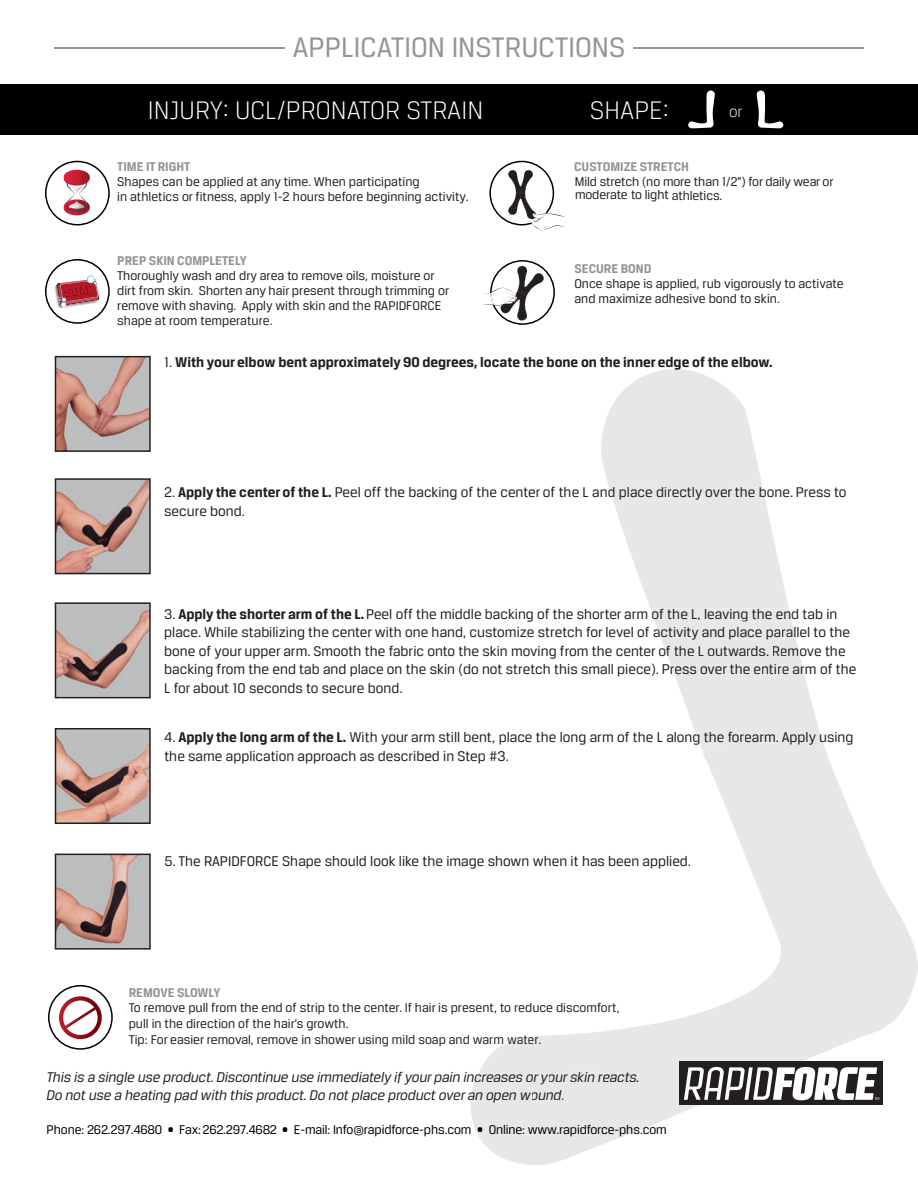
<style>
.page{position:relative;width:918px;height:1188px;background:#fff}
.page>*{position:absolute;margin:0;border:0;box-sizing:border-box;transform-origin:0 0}
.t1{font:30px "Breuer Text";color:#939598}
.t2{font:300 27px "Breuer Text";color:#fff}
.t3{font:300 16.5px "Breuer Text";color:#fff}
.t4{font:15px/18.6px "Breuer Text";color:#231f20}
.t5{font:italic 15px/18px "Breuer Text";letter-spacing:-.01em;color:#231f20}
.t6{font:700 15px "Breuer Text";color:#231f20}
.t7{font:13.5px/15px "Breuer Text";color:#231f20}
.t8{font:13.5px "Breuer Text";letter-spacing:-.01em;color:#000}
.t9{font:700 13.5px "Breuer Text";color:#939598}
.s1{font-weight:400}
.s2{font-weight:700}
</style>
<div class="page">
<div style="left:48px;top:985px;width:65px;height:65px;border:2px solid #000;border-radius:50%"></div>
<svg style="left:59px;top:996px;width:43px;height:43px"></svg>
<div style="left:45px;top:161px;width:65px;height:64px;border:2px solid #000;border-radius:50%"></div>
<svg style="left:64px;top:170px;width:26px;height:44px"></svg>
<svg style="left:489px;top:161px;width:76px;height:70px"></svg>
<svg style="left:483px;top:260px;width:72px;height:65px"></svg>
<div style="left:45px;top:259px;width:65px;height:65px;border:2px solid #000;border-radius:50%"></div>
<img style="left:54px;top:288px;width:9px;height:21px">
<svg style="left:57px;top:275px;width:42px;height:33px"></svg>
<img style="left:58px;top:359px;width:90px;height:90px">
<div style="left:55px;top:356px;width:96px;height:96px;border:2px solid #231f20"></div>
<img style="left:58px;top:481px;width:90px;height:90px">
<div style="left:55px;top:478px;width:96px;height:96px;border:2px solid #231f20"></div>
<img style="left:58px;top:605px;width:90px;height:90px">
<div style="left:55px;top:602px;width:96px;height:96px;border:2px solid #231f20"></div>
<div style="left:0;top:85px;width:918px;height:50px;background:#000"></div>
<img style="left:58px;top:732px;width:90px;height:89px">
<div style="left:55px;top:728px;width:96px;height:96px;border:2px solid #231f20"></div>
<img style="left:58px;top:857px;width:90px;height:90px">
<div style="left:55px;top:854px;width:96px;height:96px;border:2px solid #231f20"></div>
<svg style="left:471px;top:370px;width:447px;height:795px"></svg>
<svg style="left:474px;top:1072px;width:7px;height:10px"></svg>
<div style="left:482px;top:1074px;width:5px;height:8px;background:#e6e7e9"></div>
<div style="left:487px;top:1074px;width:6px;height:8px;background:#e6e7e9"></div>
<div style="left:494px;top:1074px;width:7px;height:8px;background:#e6e7e9"></div>
<div style="left:501px;top:1074px;width:21px;height:8px;background:#e6e7e9"></div>
<div style="left:523px;top:1074px;width:10px;height:8px;background:#e6e7e9"></div>
<svg style="left:534px;top:1072px;width:61px;height:12px"></svg>
<div style="left:598px;top:1074px;width:5px;height:8px;background:#e6e7e9"></div>
<div style="left:603px;top:1074px;width:21px;height:8px;background:#e6e7e9"></div>
<hr style="left:626px;top:1072px;width:4px;height:10px;background:#e6e7e9">
<div style="left:630px;top:1074px;width:6px;height:8px;background:#e6e7e9"></div>
<svg style="left:471px;top:1092px;width:4px;height:8px"></svg>
<div style="left:476px;top:1092px;width:6px;height:8px;background:#e6e7e9"></div>
<div style="left:483px;top:1092px;width:18px;height:10px;background:#e6e7e9"></div>
<div style="left:502px;top:1092px;width:14px;height:8px;background:#e6e7e9"></div>
<div style="left:521px;top:1092px;width:10px;height:8px;background:#e6e7e9"></div>
<svg style="left:531px;top:1092px;width:7px;height:8px"></svg>
<div style="left:539px;top:1092px;width:7px;height:8px;background:#e6e7e9"></div>
<svg style="left:546px;top:1090px;width:17px;height:10px"></svg>
<svg style="left:507px;top:1037px;width:33px;height:7px"></svg>
<svg style="left:666px;top:369px;width:18px;height:1px"></svg>
<svg style="left:609px;top:487px;width:62px;height:13px"></svg>
<div style="left:673px;top:487px;width:21px;height:11px;background:#e6e7e9"></div>
<div style="left:695px;top:490px;width:7px;height:10px;background:#e6e7e9"></div>
<div style="left:706px;top:490px;width:6px;height:8px;background:#e6e7e9"></div>
<div style="left:713px;top:490px;width:7px;height:7px;background:#e6e7e9"></div>
<div style="left:721px;top:490px;width:6px;height:8px;background:#e6e7e9"></div>
<svg style="left:729px;top:487px;width:36px;height:11px"></svg>
<svg style="left:650px;top:608px;width:64px;height:12px"></svg>
<div style="left:715px;top:611px;width:6px;height:8px;background:#e6e7e9"></div>
<svg style="left:723px;top:609px;width:69px;height:12px"></svg>
<div style="left:657px;top:627px;width:139px;height:13px;background:#e6e7e9"></div>
<svg style="left:664px;top:646px;width:63px;height:10px"></svg>
<div style="left:729px;top:648px;width:10px;height:8px;background:#e6e7e9"></div>
<div style="left:739px;top:648px;width:6px;height:8px;background:#e6e7e9"></div>
<svg style="left:747px;top:648px;width:3px;height:8px"></svg>
<div style="left:751px;top:646px;width:14px;height:10px;background:#e6e7e9"></div>
<div style="left:773px;top:646px;width:7px;height:10px;background:#e6e7e9"></div>
<svg style="left:781px;top:648px;width:17px;height:8px"></svg>
<svg style="left:671px;top:665px;width:3px;height:9px"></svg>
<div style="left:675px;top:667px;width:22px;height:8px;background:#e6e7e9"></div>
<div style="left:701px;top:667px;width:6px;height:8px;background:#e6e7e9"></div>
<div style="left:708px;top:667px;width:7px;height:7px;background:#e6e7e9"></div>
<div style="left:716px;top:667px;width:6px;height:8px;background:#e6e7e9"></div>
<svg style="left:723px;top:664px;width:38px;height:11px"></svg>
<div style="left:762px;top:667px;width:6px;height:7px;background:#e6e7e9"></div>
<div style="left:769px;top:664px;width:7px;height:11px;background:#e6e7e9"></div>
<svg style="left:778px;top:664px;width:27px;height:11px"></svg>
<svg style="left:695px;top:732px;width:29px;height:13px"></svg>
<hr style="left:728px;top:732px;width:4px;height:10px;background:#e6e7e9">
<div style="left:733px;top:735px;width:6px;height:7px;background:#e6e7e9"></div>
<svg style="left:741px;top:735px;width:3px;height:7px"></svg>
<div style="left:745px;top:735px;width:30px;height:7px;background:#e6e7e9"></div>
<div style="left:779px;top:732px;width:29px;height:13px;background:#e6e7e9"></div>
<div style="left:809px;top:735px;width:7px;height:10px;background:#e6e7e9"></div>
<svg style="left:816px;top:732px;width:8px;height:13px"></svg>
<svg style="left:688px;top:90px;width:27px;height:38px"></svg>
<svg style="left:757px;top:90px;width:27px;height:38px"></svg>
<hr style="left:54px;top:47px;width:230px;height:2px;background:#939598">
<hr style="left:633px;top:47px;width:230px;height:2px;background:#939598">
<div style="left:679px;top:1061px;width:204px;height:44px;background:#231f20"></div>
<svg style="left:684px;top:1067px;width:195px;height:33px"></svg>
<h1 class="t1" style="left:293px;top:31px;width:334px">APPLICATION INSTRUCTIONS</h1>
<h2 class="t2" style="left:148px;top:96px;width:337px">INJURY: UCL/PRONATOR STRAIN</h2>
<h2 class="t2" style="left:590px;top:96px;width:80px">SHAPE:</h2>
<p class="t3" style="left:729px;top:103px;width:15px">or</p>
<p class="t9" style="left:117px;top:159px;width:75px">TIME IT RIGHT</p>
<p class="t9" style="left:574px;top:159px;width:116px">CUSTOMIZE STRETCH</p>
<p class="t7" style="left:117px;top:174px;width:353px">Shapes can be applied at any time. When participating<br>in athletics or fitness, apply 1-2 hours before beginning activity.</p>
<p class="t9" style="left:117px;top:253px;width:131px">PREP SKIN COMPLETELY</p>
<p class="t7" style="left:117px;top:268px;width:334px">Thoroughly wash and dry area to remove oils, moisture or dirt from skin. Shorten any hair present through trimming or remove with shaving. Apply with skin and the RAPIDFORCE shape at room temperature.</p>
<p class="t7" style="left:575px;top:175px;width:260px;line-height:13.5px">Mild stretch (no more than 1/2”) for daily wear or moderate to light athletics.</p>
<p class="t9" style="left:574px;top:261px;width:79px">SECURE BOND</p>
<p class="t7" style="left:574px;top:276px;width:271px">Once shape is applied, rub vigorously to activate and maximize adhesive bond to skin.</p>
<p class="t6" style="left:164px;top:354px;width:610px"><span class="s1">1.</span> With your elbow bent approximately 90 degrees, locate the bone on the inneredge of the elbow.</p>
<p class="t4" style="left:164px;top:483px;width:684px">2. <span class="s2">Apply the center of the L.</span> Peel off the backing of the center of the L and place directly over the bone. Press to secure bond.</p>
<p class="t4" style="left:164px;top:604px;width:693px">3. <span class="s2">Apply the shorter arm of the L.</span> Peel off the middle backing of the shorter arm of the L, leaving the end tab in place. While stabilizing the center with one hand, customize stretch for level of activity and place parallel to the bone of your upper arm. Smooth the fabric onto the skin moving from the center of the L outwards. Remove the backing from the end tab and place on the skin (do not stretch this small piece). Press over the entire arm of the L for about 10 seconds to secure bond.</p>
<p class="t4" style="left:164px;top:728px;width:691px">4. <span class="s2">Apply the long arm of the L.</span> With your arm still bent, place the long arm of the L along the forearm. Apply using the same application approach as described in Step #3.</p>
<p class="t4" style="left:164px;top:852px;width:528px">5. The RAPIDFORCE Shape should look like the image shown when it has been applied.</p>
<p class="t9" style="left:129px;top:985px;width:93px">REMOVE SLOWLY</p>
<p class="t7" style="left:129px;top:999px;width:492px;line-height:16.2px">To remove pull from the end of strip to the center. If hair is present, to reduce discomfort, pull in the direction of the hair’s growth.<br>Tip: For easier removal, remove in shower using mild soap and warm water.</p>
<p class="t5" style="left:46px;top:1068px;width:595px">This is a single use product. Discontinue use immediately if your pain increases or your skin reacts.<br>Do not use a heating pad with this product. Do not place product over an open wound.</p>
<p class="t8" style="left:225px;top:1122px;width:443px">.244.0701 • E-mail: Info@rapidforce-phs.com • Online: www.rapidforce-phs.com</p>
<p class="t8" style="left:47px;top:1122px;width:232px">Phone: 262.297.4680 • Fax: 262.297.4682</p>
</div>
